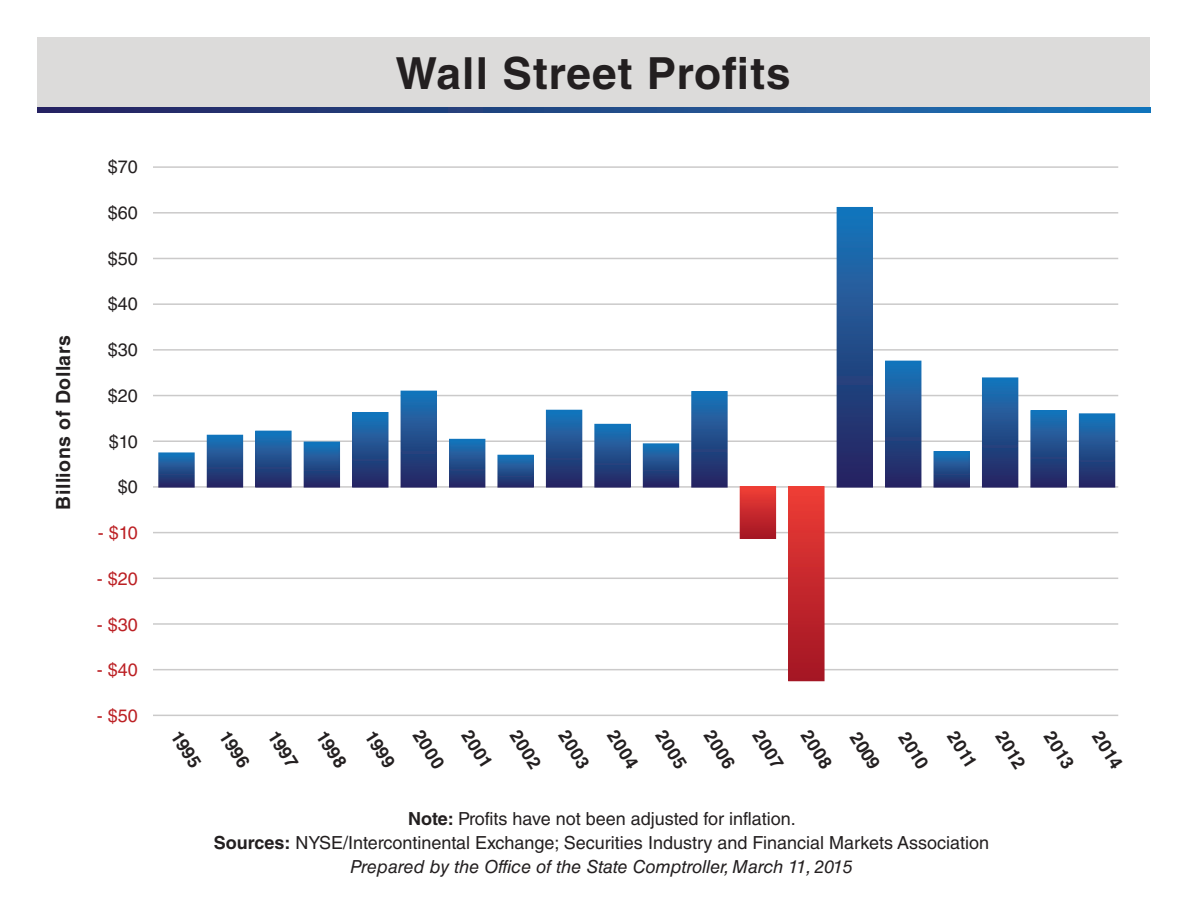
<style>
.page{position:relative;width:1188px;height:918px;background:#fff}
.page>*{position:absolute;margin:0;border:0;box-sizing:border-box;transform-origin:0 0}
.t1{font:700 44.25px "Helvetica LT Std";letter-spacing:.025em;color:#231f20}
.t2{font:700 19.5px "Helvetica LT Std";letter-spacing:.025em;color:#231f20}
.t3{font:18px/24px "Helvetica LT Std";color:#231f20;text-align:center}
.t4{font:700 18px "Helvetica LT Std";color:#231f20}
.t5{font:18px "Helvetica LT Std";color:#bc2024}
.s1{font-weight:700}
.s2{font-style:italic}
</style>
<div class="page">
<hr style="left:153px;top:166px;width:965px;height:2px;background:#cbcaca">
<hr style="left:153px;top:212px;width:965px;height:2px;background:#cbcaca">
<hr style="left:153px;top:258px;width:965px;height:1px;background:#cbcaca">
<hr style="left:153px;top:303px;width:965px;height:2px;background:#cbcaca">
<hr style="left:153px;top:395px;width:965px;height:1px;background:#cbcaca">
<hr style="left:153px;top:349px;width:965px;height:2px;background:#cbcaca">
<hr style="left:153px;top:440px;width:965px;height:2px;background:#cbcaca">
<hr style="left:153px;top:532px;width:965px;height:1px;background:#cbcaca">
<hr style="left:153px;top:486px;width:965px;height:2px;background:#cbcaca">
<hr style="left:153px;top:623px;width:965px;height:2px;background:#cbcaca">
<hr style="left:153px;top:578px;width:965px;height:1px;background:#cbcaca">
<hr style="left:153px;top:715px;width:965px;height:1px;background:#cbcaca">
<hr style="left:153px;top:669px;width:965px;height:1px;background:#cbcaca">
<div style="left:37px;top:37px;width:1113px;height:72px;background:#dcdbda"></div>
<svg style="left:37px;top:108px;width:1113px;height:5px;background:#214b8a"></svg>
<svg style="left:161px;top:455px;width:31px;height:30px"></svg>
<svg style="left:210px;top:438px;width:30px;height:47px"></svg>
<svg style="left:258px;top:434px;width:31px;height:51px;background:#204e8d"></svg>
<svg style="left:307px;top:445px;width:30px;height:40px"></svg>
<div style="left:353px;top:413px;width:35px;height:74px;background:linear-gradient(to bottom,#1a77bb,#272560)"></div>
<div style="left:401px;top:391px;width:35px;height:96px;background:linear-gradient(to bottom,#1b76b9,#272661)"></div>
<div style="left:450px;top:440px;width:35px;height:47px;background:linear-gradient(to bottom,#1d75b8,#26245f)"></div>
<svg style="left:500px;top:458px;width:31px;height:27px"></svg>
<div style="left:547px;top:410px;width:35px;height:77px;background:linear-gradient(to bottom,#1a77bb,#27235d)"></div>
<div style="left:595px;top:425px;width:35px;height:62px;background:linear-gradient(to bottom,#1b76b9,#262560)"></div>
<div style="left:644px;top:444px;width:34px;height:43px;background:linear-gradient(to bottom,#1c76b9,#27205b)"></div>
<div style="left:692px;top:392px;width:35px;height:95px;background:linear-gradient(to bottom,#1c75b8,#26225d)"></div>
<div style="left:740px;top:487px;width:35px;height:51px;background:linear-gradient(to bottom,#f03e36,#a21524)"></div>
<div style="left:789px;top:487px;width:35px;height:194px;background:linear-gradient(to bottom,#ed3c35,#a21524)"></div>
<div style="left:837px;top:208px;width:35px;height:279px;background:linear-gradient(to bottom,#1b76b9,#27215c)"></div>
<div style="left:886px;top:361px;width:35px;height:126px;background:linear-gradient(to bottom,#1b76b9,#27235e)"></div>
<svg style="left:937px;top:454px;width:30px;height:31px"></svg>
<div style="left:983px;top:378px;width:35px;height:109px;background:linear-gradient(to bottom,#1b76b9,#26235e)"></div>
<div style="left:1031px;top:411px;width:35px;height:76px;background:linear-gradient(to bottom,#1c75b7,#26235e)"></div>
<div style="left:1080px;top:414px;width:35px;height:73px;background:linear-gradient(to bottom,#1a77bb,#27255f)"></div>
<p class="t2" style="left:51px;top:510px;width:176px;rotate:-90deg">Billions of Dollars</p>
<p class="t3" style="left:108px;top:155px;width:32px">$70</p>
<p class="t3" style="left:108px;top:200px;width:32px">$60</p>
<p class="t3" style="left:108px;top:246px;width:32px">$50</p>
<p class="t3" style="left:108px;top:292px;width:32px">$40</p>
<p class="t3" style="left:108px;top:338px;width:32px">$30</p>
<p class="t3" style="left:108px;top:384px;width:32px">$20</p>
<p class="t3" style="left:109px;top:429px;width:31px">$10</p>
<p class="t3" style="left:118px;top:475px;width:22px">$0</p>
<p class="t5" style="left:98px;top:522px;width:42px">- $10</p>
<p class="t5" style="left:97px;top:568px;width:43px">- $20</p>
<p class="t5" style="left:97px;top:614px;width:43px">- $30</p>
<p class="t5" style="left:97px;top:660px;width:43px">- $40</p>
<p class="t5" style="left:97px;top:705px;width:43px">- $50</p>
<h1 class="t1" style="left:396px;top:46px;width:397px">Wall Street Profits</h1>
<p class="t4" style="left:185px;top:727px;width:42px;rotate:58deg">1995</p>
<p class="t4" style="left:233px;top:727px;width:42px;rotate:58deg">1996</p>
<p class="t4" style="left:282px;top:727px;width:41px;rotate:58deg">1997</p>
<p class="t4" style="left:330px;top:727px;width:42px;rotate:58deg">1998</p>
<p class="t4" style="left:379px;top:727px;width:42px;rotate:58deg">1999</p>
<p class="t4" style="left:427px;top:725px;width:44px;rotate:58deg">2000</p>
<p class="t4" style="left:476px;top:726px;width:43px;rotate:58deg">2001</p>
<p class="t4" style="left:524px;top:726px;width:43px;rotate:58deg">2002</p>
<p class="t4" style="left:573px;top:726px;width:43px;rotate:58deg">2003</p>
<p class="t4" style="left:621px;top:726px;width:43px;rotate:58deg">2004</p>
<p class="t4" style="left:669px;top:726px;width:43px;rotate:58deg">2005</p>
<p class="t4" style="left:718px;top:726px;width:43px;rotate:58deg">2006</p>
<p class="t4" style="left:767px;top:726px;width:43px;rotate:58deg">2007</p>
<p class="t4" style="left:815px;top:726px;width:43px;rotate:58deg">2008</p>
<p class="t4" style="left:864px;top:727px;width:42px;rotate:58deg">2009</p>
<p class="t4" style="left:913px;top:727px;width:41px;rotate:58deg">2010</p>
<p class="t4" style="left:961px;top:727px;width:40px;rotate:58deg">2011</p>
<p class="t4" style="left:1009px;top:727px;width:41px;rotate:58deg">2012</p>
<p class="t4" style="left:1058px;top:727px;width:41px;rotate:58deg">2013</p>
<p class="t4" style="left:1106px;top:727px;width:41px;rotate:58deg">2014</p>
<p class="t3" style="left:214px;top:807px;width:777px"><span class="s1">Note:</span> Profits have not been adjusted for inflation.<br><span class="s1">Sources:</span> NYSE/Intercontinental Exchange; Securities Industry and Financial Markets Association<br><span class="s2">Prepared by the Office of the State Comptroller, March 11, 2015</span></p>
</div>
